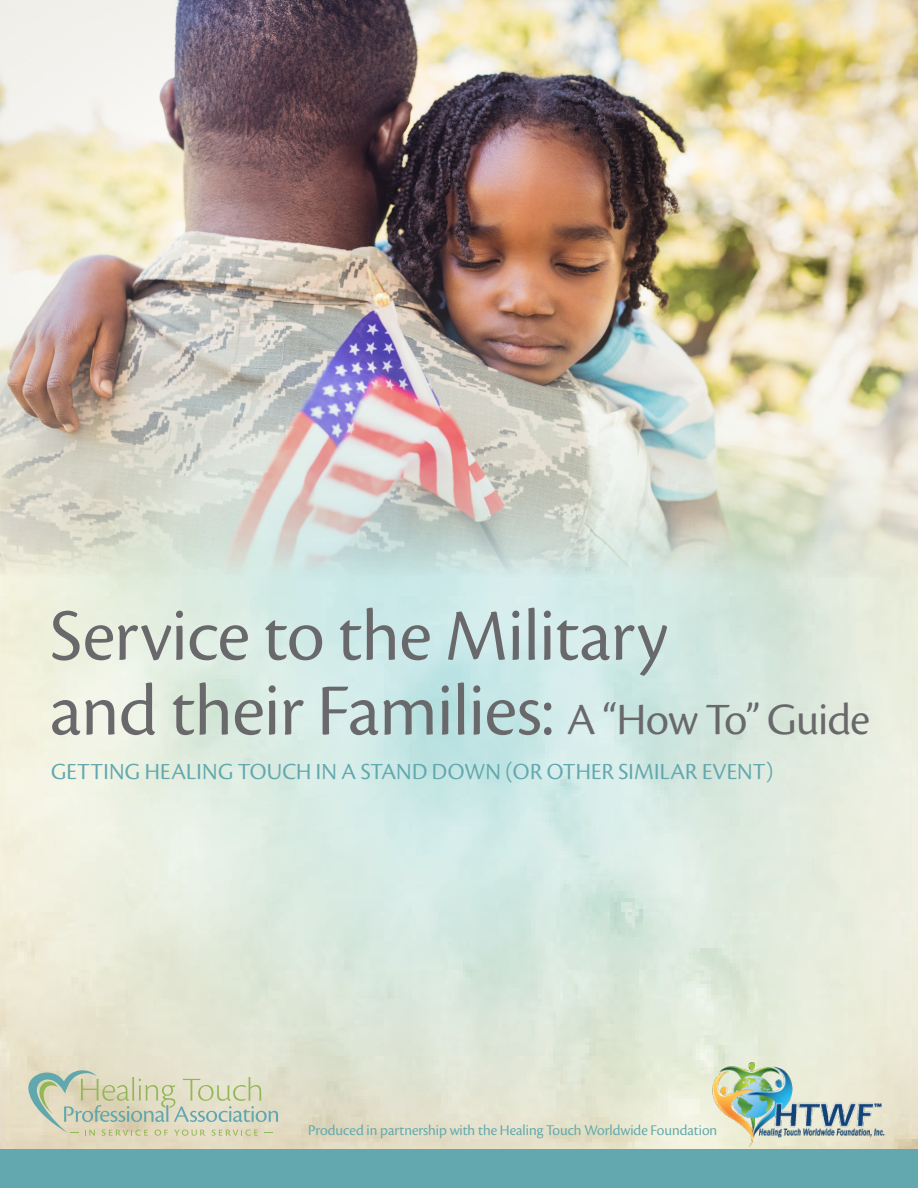
<style>
.page{position:relative;width:918px;height:1188px;background:#fff}
.page>*{position:absolute;margin:0;border:0;box-sizing:border-box;transform-origin:0 0}
.Cover_Page_Header{font:76.2px "Cronos Pro Disp";color:#69696c}
.t1{font:24px "Cronos Pro Disp";letter-spacing:.01em;color:#62a8ae}
.Top_Right_Address{font:15.45px "Cronos Pro Disp";color:#62a8ae}
.s1{font-size:46.5px}
</style>
<div class="page">
<div style="left:0;top:1149px;width:918px;height:39px;background:#62a8ae"></div>
<img style="left:0;top:0;width:918px;height:579px">
<svg style="left:26px;top:1069px;width:252px;height:67px;background:#d1d4ba"></svg>
<img style="left:710px;top:1060px;width:178px;height:88px">
<p class="Cover_Page_Header" style="left:50px;top:592px;width:619px">Service to the Military</p>
<p class="Cover_Page_Header" style="left:50px;top:667px;width:821px">and their Families: <span class="s1">A “How To” Guide</span></p>
<p class="t1" style="left:51px;top:758px;width:723px">GETTING HEALING TOUCH IN A STAND DOWN (OR OTHER SIMILAR EVENT)</p>
<p class="Top_Right_Address" style="left:308px;top:1122px;width:411px">Produced in partnership with the Healing Touch Worldwide Foundation</p>
</div>
